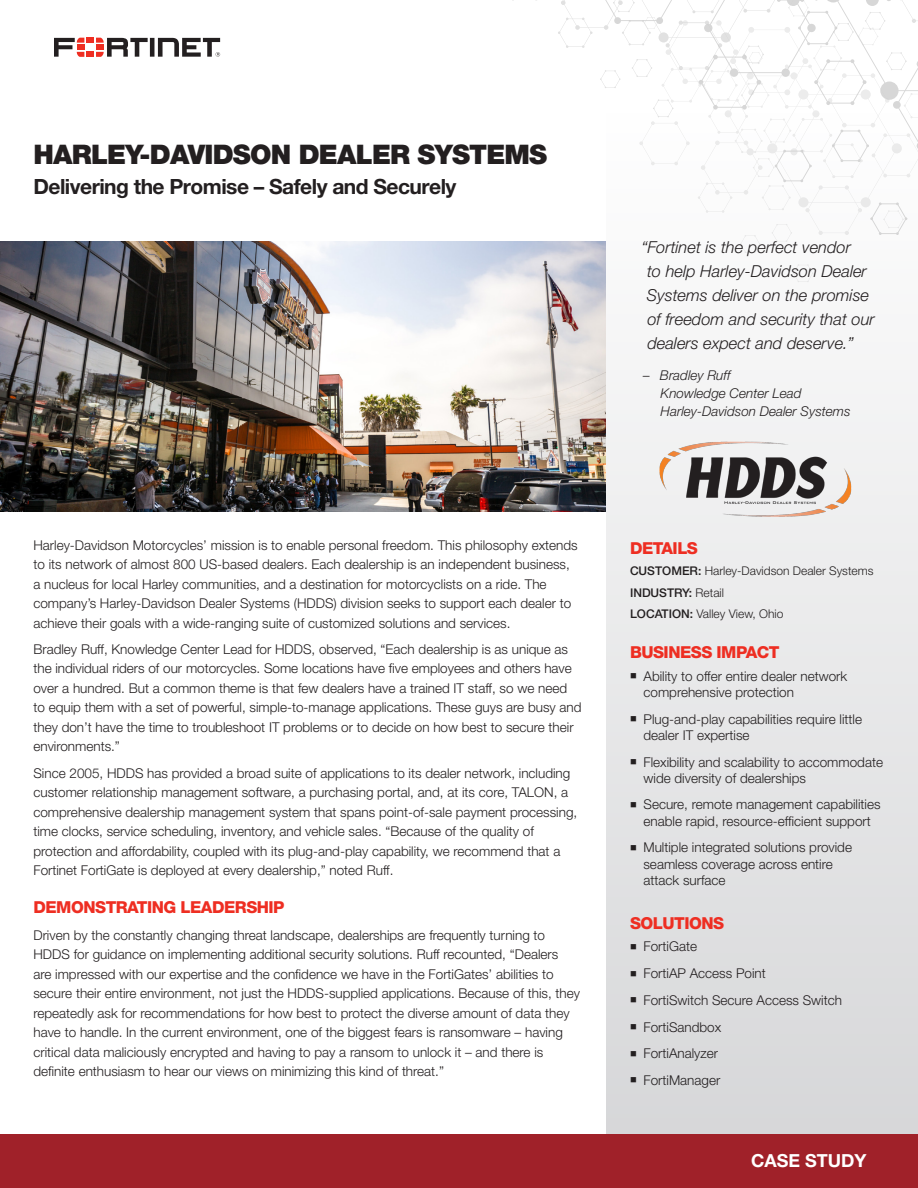
<style>
.page{position:relative;width:918px;height:1188px;background:#fff}
.page>*{position:absolute;margin:0;border:0;box-sizing:border-box;transform-origin:0 0}
.Main_Title{font:900 27px "Helvetica Neue LT Pro";letter-spacing:-.03em;color:#231f20}
.Main_Subtitle{font:700 21px "Helvetica Neue LT Pro";letter-spacing:-.025em;color:#231f20}
.t1{font:700 18px "Helvetica Neue LT Pro";color:#fff}
.INSET_QUOTE{font:italic 300 16.5px/24px "Helvetica Neue LT Pro";color:#231f20}
.SIDEBAR_SUBHEAD__RED{font:800 16.5px "Helvetica Neue LT Pro";letter-spacing:-.03em;color:#ee2e22}
.Body_Copy_SUBHEAD__R{font:800 16.5px "Helvetica Neue LT Pro";letter-spacing:-.03em;color:#ee2e22}
.Body_Copy{font:300 13.5px/19.5px "Helvetica Neue LT Pro";color:#231f20}
.INSET_QUOTE_-_NAME{font:italic 300 13.5px/18px "Helvetica Neue LT Pro";color:#231f20}
.Body_Copy-2{font:300 12px "Helvetica Neue LT Pro";color:#231f20}
.Body_Copy-3{font:500 12px "Helvetica Neue LT Pro";color:#231f20}
.s1{font-weight:500}
.s2{font-weight:300}
</style>
<div class="page">
<div style="left:0;top:1134px;width:918px;height:54px;background:#a02129"></div>
<div style="left:86px;top:38px;width:8px;height:5px;background:#ee2e22"></div>
<div style="left:86px;top:52px;width:8px;height:5px;background:#ee2e22"></div>
<svg style="left:54px;top:38px;width:30px;height:19px"></svg>
<svg style="left:96px;top:38px;width:124px;height:19px"></svg>
<svg style="left:558px;top:0;width:360px;height:108px"></svg>
<img style="left:0;top:241px;width:606px;height:270px">
<div style="left:606px;top:108px;width:312px;height:1026px;background:linear-gradient(to bottom,#fefefe,#d7d7d9)"></div>
<img style="left:657px;top:435px;width:198px;height:87px">
<p class="Main_Title" style="left:33px;top:138px;width:515px">HARLEY-DAVIDSON DEALER SYSTEMS</p>
<p class="Main_Subtitle" style="left:33px;top:174px;width:425px">Delivering the Promise – Safely and Securely</p>
<p class="Body_Copy" style="left:33px;top:535px;width:546px">Harley-Davidson Motorcycles’ mission is to enable personal freedom. This philosophy extends to its network of almost 800 US-based dealers. Each dealership is an independent business, a nucleus for local Harley communities, and a destination for motorcyclists on a ride. The company’s Harley-Davidson Dealer Systems (HDDS) division seeks to support each dealer to achieve their goals with a wide-ranging suite of customized solutions and services.</p>
<p class="Body_Copy" style="left:33px;top:639px;width:550px">Bradley Ruff, Knowledge Center Lead for HDDS, observed, “Each dealership is as unique as the individual riders of our motorcycles. Some locations have five employees and others have over a hundred. But a common theme is that few dealers have a trained IT staff, so we need to equip them with a set of powerful, simple-to-manage applications. These guys are busy and they don’t have the time to troubleshoot IT problems or to decide on how best to secure their environments.”</p>
<p class="Body_Copy" style="left:33px;top:763px;width:545px">Since 2005, HDDS has provided a broad suite of applications to its dealer network, including customer relationship management software, a purchasing portal, and, at its core, TALON, a comprehensive dealership management system that spans point-of-sale payment processing, time clocks, service scheduling, inventory, and vehicle sales. “Because of the quality of protection and affordability, coupled with its plug-and-play capability, we recommend that a Fortinet FortiGate is deployed at every dealership,” noted Ruff.</p>
<p class="Body_Copy_SUBHEAD__R" style="left:33px;top:898px;width:253px">DEMONSTRATING LEADERSHIP</p>
<p class="Body_Copy" style="left:33px;top:925px;width:548px">Driven by the constantly changing threat landscape, dealerships are frequently turning to HDDS for guidance on implementing additional security solutions. Ruff recounted, “Dealers<br>are impressed with our expertise and the confidence we have in the FortiGates’ abilities to secure their entire environment, not just the HDDS-supplied applications. Because of this, they repeatedly ask for recommendations for how best to protect the diverse amount of data they have to handle. In the current environment, one of the biggest fears is ransomware – having critical data maliciously encrypted and having to pay a ransom to unlock it – and there is definite enthusiasm to hear our views on minimizing this kind of threat.”</p>
<p class="INSET_QUOTE" style="left:647px;top:235px;width:229px;text-indent:-5px">“Fortinet is the perfect vendor<br>to help Harley-Davidson Dealer<br>Systems deliver on the promise of freedom and security that our dealers expect and deserve.”</p>
<p class="INSET_QUOTE_-_NAME" style="left:661px;top:366px;width:192px;text-indent:-17px">– Bradley Ruff<br>Knowledge Center Lead<br>Harley-Davidson Dealer Systems</p>
<p class="SIDEBAR_SUBHEAD__RED" style="left:630px;top:539px;width:69px">DETAILS</p>
<p class="Body_Copy-2" style="left:630px;top:564px;width:245px"><span class="s1">CUSTOMER:</span> Harley-Davidson Dealer Systems</p>
<p class="Body_Copy-3" style="left:630px;top:585px;width:96px">INDUSTRY: <span class="s2">Retail</span></p>
<p class="Body_Copy-2" style="left:630px;top:606px;width:155px"><span class="s1">LOCATION:</span> Valley View, Ohio</p>
<p class="SIDEBAR_SUBHEAD__RED" style="left:630px;top:642px;width:151px">BUSINESS IMPACT</p>
<p class="Body_Copy" style="left:644px;top:668px;width:205px;line-height:16.2px;text-indent:-14px">■ Ability to offer entire dealer network comprehensive protection</p>
<p class="Body_Copy" style="left:644px;top:710px;width:220px;line-height:16.2px;text-indent:-14px">■ Plug-and-play capabilities require little dealer IT expertise</p>
<p class="Body_Copy" style="left:644px;top:753px;width:241px;line-height:16.2px;text-indent:-14px">■ Flexibility and scalability to accommodate wide diversity of dealerships</p>
<p class="Body_Copy" style="left:630px;top:796px;width:252px;line-height:16.2px;text-align:center">■ Secure, remote management capabilities enable rapid, resource-efficient support</p>
<p class="Body_Copy" style="left:644px;top:839px;width:210px;line-height:16.2px;text-indent:-14px">■ Multiple integrated solutions provide seamless coverage across entire attack surface</p>
<p class="SIDEBAR_SUBHEAD__RED" style="left:630px;top:913px;width:96px">SOLUTIONS</p>
<p class="Body_Copy" style="left:630px;top:937px;width:69px">■ FortiGate</p>
<p class="Body_Copy" style="left:630px;top:963px;width:137px">■ FortiAP Access Point</p>
<p class="Body_Copy" style="left:630px;top:990px;width:214px">■ FortiSwitch Secure Access Switch</p>
<p class="Body_Copy" style="left:630px;top:1017px;width:93px">■ FortiSandbox</p>
<p class="Body_Copy" style="left:630px;top:1043px;width:90px">■ FortiAnalyzer</p>
<p class="Body_Copy" style="left:630px;top:1070px;width:92px">■ FortiManager</p>
<h3 class="t1" style="left:751px;top:1150px;width:117px">CASE STUDY</h3>
</div>
